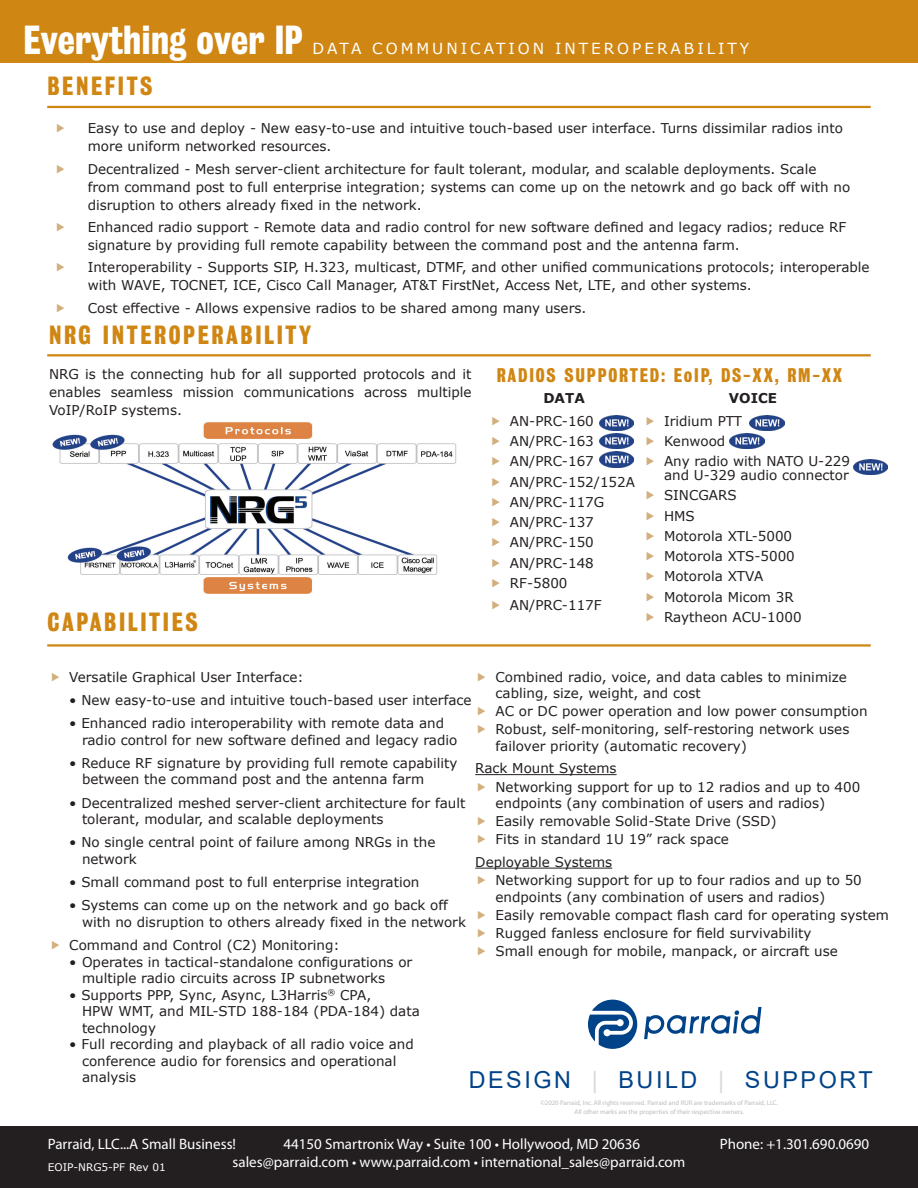
<style>
.page{position:relative;width:918px;height:1188px;background:#fff}
.page>*{position:absolute;margin:0;border:0;box-sizing:border-box;transform-origin:0 0}
.t1{font:36.9px "Bureau Grot Three Seven";color:#fff}
.t2{font:24px "Bureau Grot Three Seven";letter-spacing:.11em;color:#d08613}
.t3{font:23.4px "Arial";letter-spacing:.11em;color:#004389}
.t4{font:18px "Bureau Grot Three Seven";letter-spacing:.1em;color:#d08613}
.t5{font:15.15px "Verdana";letter-spacing:.195em;color:#fff}
.t6{font:15px "Myriad Pro";color:#fff}
.t7{font:13.5px/20.2px "Verdana";color:#231f20}
.t8{font:700 13.5px "Verdana";color:#231f20}
.t9{font:10.5px "Verdana";color:#fff}
.t10{font:10.5px "Minion Pro";color:#231f20}
.t11{font:6.75px/8.1px "Myriad Pro";color:#bcbdc0;text-align:center}
.s1{color:#d9dadc}
</style>
<div class="page">
<div style="left:0;top:1126px;width:918px;height:62px;background:#231f20"></div>
<div style="left:0;top:0;width:918px;height:63px;background:#d08613"></div>
<svg style="left:644px;top:1007px;width:118px;height:32px"></svg>
<svg style="left:588px;top:1000px;width:49px;height:49px"></svg>
<hr style="left:475px;top:774px;width:142px;height:1px;background:#231f20">
<hr style="left:475px;top:868px;width:137px;height:1px;background:#231f20">
<hr style="left:47px;top:106px;width:824px;height:2px;background:#d08613">
<hr style="left:47px;top:644px;width:824px;height:3px;background:#d08613">
<hr style="left:47px;top:354px;width:824px;height:2px;background:#d08613">
<img style="left:52px;top:422px;width:405px;height:171px">
<img style="left:599px;top:415px;width:35px;height:15px">
<img style="left:599px;top:434px;width:35px;height:15px">
<img style="left:599px;top:452px;width:35px;height:15px">
<img style="left:750px;top:415px;width:34px;height:15px">
<img style="left:730px;top:434px;width:34px;height:15px">
<img style="left:853px;top:459px;width:35px;height:15px">
<h1 class="t1" style="left:24px;top:18px;width:281px">Everything over IP</h1>
<p class="t5" style="left:312px;top:38px;width:438px">DATA COMMUNICATION INTEROPERABILITY</p>
<h2 class="t2" style="left:48px;top:72px;width:106px">BENEFITS</h2>
<p class="t7" style="left:88px;top:119px;width:757px;line-height:18px">Easy to use and deploy - New easy-to-use and intuitive touch-based user interface. Turns dissimilar radios into more uniform networked resources.</p>
<p class="t7" style="left:88px;top:160px;width:764px;line-height:18px">Decentralized - Mesh server-client architecture for fault tolerant, modular, and scalable deployments. Scale from command post to full enterprise integration; systems can come up on the netowrk and go back off with no disruption to others already fixed in the network.</p>
<p class="t7" style="left:88px;top:218px;width:760px;line-height:18px">Enhanced radio support - Remote data and radio control for new software defined and legacy radios; reduce RF signature by providing full remote capability between the command post and the antenna farm.</p>
<p class="t7" style="left:88px;top:258px;width:783px;line-height:18px">Interoperability - Supports SIP, H.323, multicast, DTMF, and other unified communications protocols; interoperable with WAVE, TOCNET, ICE, Cisco Call Manager, AT&amp;T FirstNet, Access Net, LTE, and other systems.</p>
<p class="t7" style="left:88px;top:297px;width:500px">Cost effective - Allows expensive radios to be shared among many users.</p>
<h2 class="t2" style="left:49px;top:321px;width:264px">NRG INTEROPERABILITY</h2>
<p class="t7" style="left:49px;top:365px;width:424px;line-height:18px;text-align:justify">NRG is the connecting hub for all supported protocols and it enables seamless mission communications across multiple VoIP/RoIP systems.</p>
<p class="t10" style="left:193px;top:556px;width:5px">®</p>
<h2 class="t2" style="left:48px;top:608px;width:152px">CAPABILITIES</h2>
<h3 class="t4" style="left:497px;top:365px;width:347px">RADIOS SUPPORTED: EoIP, DS-XX, RM-XX</h3>
<p class="t8" style="left:543px;top:389px;width:43px">DATA</p>
<p class="t8" style="left:729px;top:389px;width:50px">VOICE</p>
<p class="t7" style="left:510px;top:411px;width:127px">AN-PRC-160<br>AN/PRC-163<br>AN/PRC-167<br>AN/PRC-152/152A<br>AN/PRC-117G<br>AN/PRC-137<br>AN/PRC-150<br>AN/PRC-148<br>RF-5800</p>
<p class="t7" style="left:510px;top:595px;width:93px">AN/PRC-117F</p>
<p class="t7" style="left:664px;top:411px;width:188px">Iridium PTT<br>Kenwood<br>Any radio with NATO U-229</p>
<p class="t7" style="left:664px;top:465px;width:186px">and U-329 audio connector<br>SINCGARS<br>HMS<br>Motorola XTL-5000<br>Motorola XTS-5000<br>Motorola XTVA<br>Motorola Micom 3R<br>Raytheon ACU-1000</p>
<p class="t7" style="left:69px;top:666px;width:236px">Versatile Graphical User Interface:</p>
<p class="t7" style="left:69px;top:690px;width:404px">• New easy-to-use and intuitive touch-based user interface</p>
<p class="t7" style="left:82px;top:715px;width:377px;line-height:16.5px;text-indent:-13px">• Enhanced radio interoperability with remote data and radio control for new software defined and legacy radio</p>
<p class="t7" style="left:82px;top:755px;width:377px;line-height:16.5px;text-indent:-13px">• Reduce RF signature by providing full remote capability between the command post and the antenna farm</p>
<p class="t7" style="left:82px;top:794px;width:385px;line-height:16.5px;text-indent:-13px">• Decentralized meshed server-client architecture for fault tolerant, modular, and scalable deployments</p>
<p class="t7" style="left:82px;top:834px;width:355px;line-height:16.5px;text-indent:-13px">• No single central point of failure among NRGs in the network</p>
<p class="t7" style="left:69px;top:872px;width:352px">• Small command post to full enterprise integration</p>
<p class="t7" style="left:82px;top:897px;width:386px;line-height:16.5px;text-indent:-13px">• Systems can come up on the network and go back off with no disruption to others already fixed in the network</p>
<p class="t7" style="left:69px;top:935px;width:272px">Command and Control (C2) Monitoring:</p>
<p class="t7" style="left:82px;top:953px;width:332px;line-height:16.5px;text-indent:-13px">• Operates in tactical-standalone configurations or multiple radio circuits across IP subnetworks</p>
<p class="t7" style="left:82px;top:986px;width:339px;line-height:16.5px;text-indent:-13px">• Supports PPP, Sync, Async, L3Harris<sup>®</sup> CPA,<br>HPW WMT, and MIL-STD 188-184 (PDA-184) data technology</p>
<p class="t7" style="left:82px;top:1036px;width:333px;line-height:16.5px;text-indent:-13px">• Full recording and playback of all radio voice and conference audio for forensics and operational analysis</p>
<p class="t7" style="left:496px;top:668px;width:353px;line-height:16.5px">Combined radio, voice, and data cables to minimize cabling, size, weight, and cost</p>
<p class="t7" style="left:496px;top:702px;width:374px;line-height:18.1px">AC or DC power operation and low power consumption<br>Robust, self-monitoring, self-restoring network uses</p>
<p class="t7" style="left:475px;top:734px;width:273px;line-height:22.6px;text-indent:20px">failover priority (automatic recovery)<br>Rack Mount Systems</p>
<p class="t7" style="left:496px;top:778px;width:366px;line-height:16.5px">Networking support for up to 12 radios and up to 400 endpoints (any combination of users and radios)</p>
<p class="t7" style="left:496px;top:812px;width:283px;line-height:18.1px">Easily removable Solid-State Drive (SSD)<br>Fits in standard 1U 19” rack space</p>
<p class="t7" style="left:496px;top:853px;width:368px;line-height:18.1px;text-indent:-20px">Deployable Systems<br>Networking support for up to four radios and up to 50</p>
<p class="t7" style="left:496px;top:887px;width:395px;line-height:18.1px">endpoints (any combination of users and radios)<br>Easily removable compact flash card for operating system Rugged fanless enclosure for field survivability<br>Small enough for mobile, manpack, or aircraft use</p>
<h3 class="t3" style="left:469px;top:1064px;width:406px">DESIGN <span class="s1">|</span> BUILD <span class="s1">|</span> SUPPORT</h3>
<p class="t11" style="left:540px;top:1099px;width:239px">©2020 Parraid, Inc. All rights reserved. Parraid and RUR are trademarks of Parraid, LLC.<br>All other marks are the properties of their respective owners.</p>
<p class="t6" style="left:48px;top:1135px;width:190px">Parraid, LLC...A Small Business!</p>
<p class="t6" style="left:283px;top:1135px;width:358px">44150 Smartronix Way • Suite 100 • Hollywood, MD 20636</p>
<p class="t6" style="left:720px;top:1135px;width:151px">Phone: +1.301.690.0690</p>
<p class="t6" style="left:233px;top:1153px;width:454px">sales@parraid.com • www.parraid.com • international_sales@parraid.com</p>
<p class="t9" style="left:48px;top:1159px;width:120px">EOIP-NRG5-PF Rev 01</p>
</div>
